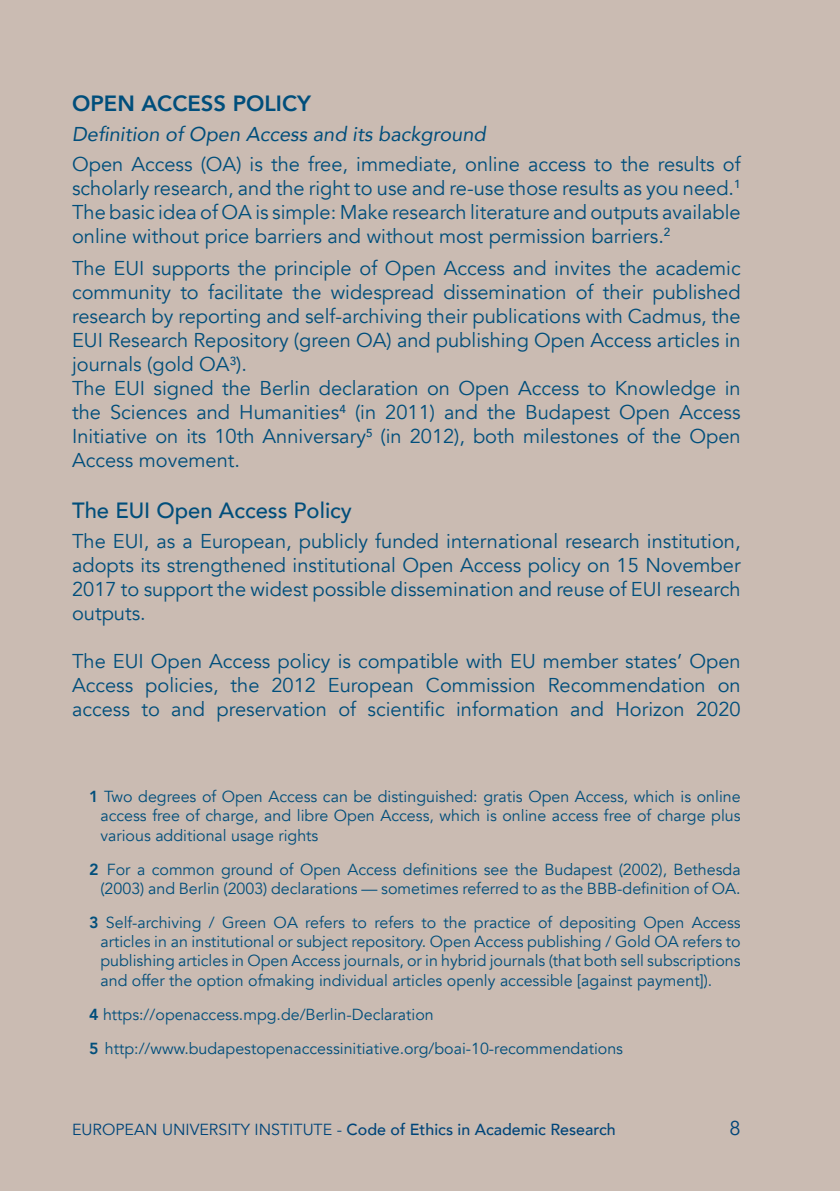
<style>
.page{position:relative;width:840px;height:1191px;background:#fff}
.page>*{position:absolute;margin:0;border:0;box-sizing:border-box;transform-origin:0 0}
.t1{font:500 22px "Avenir";color:#004e7b}
.t2{font:800 22px "Avenir";color:#004e7b}
.t3{font:20px/24px "Avenir";color:#004e7b;text-align:justify}
.t4{font:italic 20px "Avenir";color:#004e7b}
.t5{font:20px "Avenir";color:#004579}
.t6{font:16px/19.2px "Avenir";color:#004e7b;text-align:justify}
.t7{font:500 16px "Avenir";color:#004579}
.s1{font-weight:800}
.s2{font-weight:400}
</style>
<div class="page">
<div style="left:0;top:0;width:839px;height:1191px;background:#cabbb2"></div>
<p class="t2" style="left:72px;top:87px;width:240px">OPEN ACCESS POLICY</p>
<p class="t4" style="left:72px;top:122px;width:415px">Definition of Open Access and its background</p>
<p class="t3" style="left:72px;top:152px;width:669px">Open Access (OA) is the free, immediate, online access to the results of scholarly research, and the right to use and re-use those results as you need.<sup>1<br></sup>The basic idea of OA is simple: Make research literature and outputs available online without price barriers and without most permission barriers.<sup>2</sup></p>
<p class="t3" style="left:72px;top:257px;width:669px;text-align:left">The EUI supports the principle of Open Access and invites the academic community to facilitate the widespread dissemination of their published research by reporting and self-archiving their publications with Cadmus, the EUI Research Repository (green OA) and publishing Open Access articles in journals (gold OA<sup>3</sup>).<br>The EUI signed the Berlin declaration on Open Access to Knowledge in the Sciences and Humanities<sup>4</sup> (in 2011) and the Budapest Open Access Initiative on its 10th Anniversary<sup>5</sup> (in 2012), both milestones of the Open Access movement.</p>
<p class="t1" style="left:72px;top:491px;width:281px">The EUI Open Access Policy</p>
<p class="t3" style="left:72px;top:529px;width:669px">The EUI, as a European, publicly funded international research institution, adopts its strengthened institutional Open Access policy on 15 November 2017 to support the widest possible dissemination and reuse of EUI research outputs.</p>
<p class="t3" style="left:72px;top:649px;width:669px">The EUI Open Access policy is compatible with EU member states’ Open Access policies, the 2012 European Commission Recommendation on access to and preservation of scientific information and Horizon 2020</p>
<p class="t6" style="left:100px;top:787px;width:641px;text-indent:-11px"><span class="s1">1</span> Two degrees of Open Access can be distinguished: gratis Open Access, which is online access free of charge, and libre Open Access, which is online access free of charge plus various additional usage rights</p>
<p class="t6" style="left:89px;top:860px;width:652px;text-align:right"><span class="s1">2</span> For a common ground of Open Access definitions see the Budapest (2002), Bethesda (2003) and Berlin (2003) declarations — sometimes referred to as the BBB-definition of OA.</p>
<p class="t6" style="left:100px;top:913px;width:641px;text-indent:-11px"><span class="s1">3</span> Self-archiving / Green OA refers to refers to the practice of depositing Open Access articles in an institutional or subject repository. Open Access publishing / Gold OA refers to publishing articles in Open Access journals, or in hybrid journals (that both sell subscriptions and offer the option ofmaking individual articles openly accessible [against payment]).</p>
<p class="t6" style="left:89px;top:997px;width:535px;line-height:34px"><span class="s1">4</span> https://openaccess.mpg.de/Berlin-Declaration<br><span class="s1">5</span> http://www.budapestopenaccessinitiative.org/boai-10-recommendations</p>
<p class="t7" style="left:72px;top:1115px;width:545px"><span class="s2">EUROPEAN UNIVERSITY INSTITUTE -</span> Code of Ethics in Academic Research</p>
<p class="t5" style="left:729px;top:1115px;width:13px">8</p>
</div>
